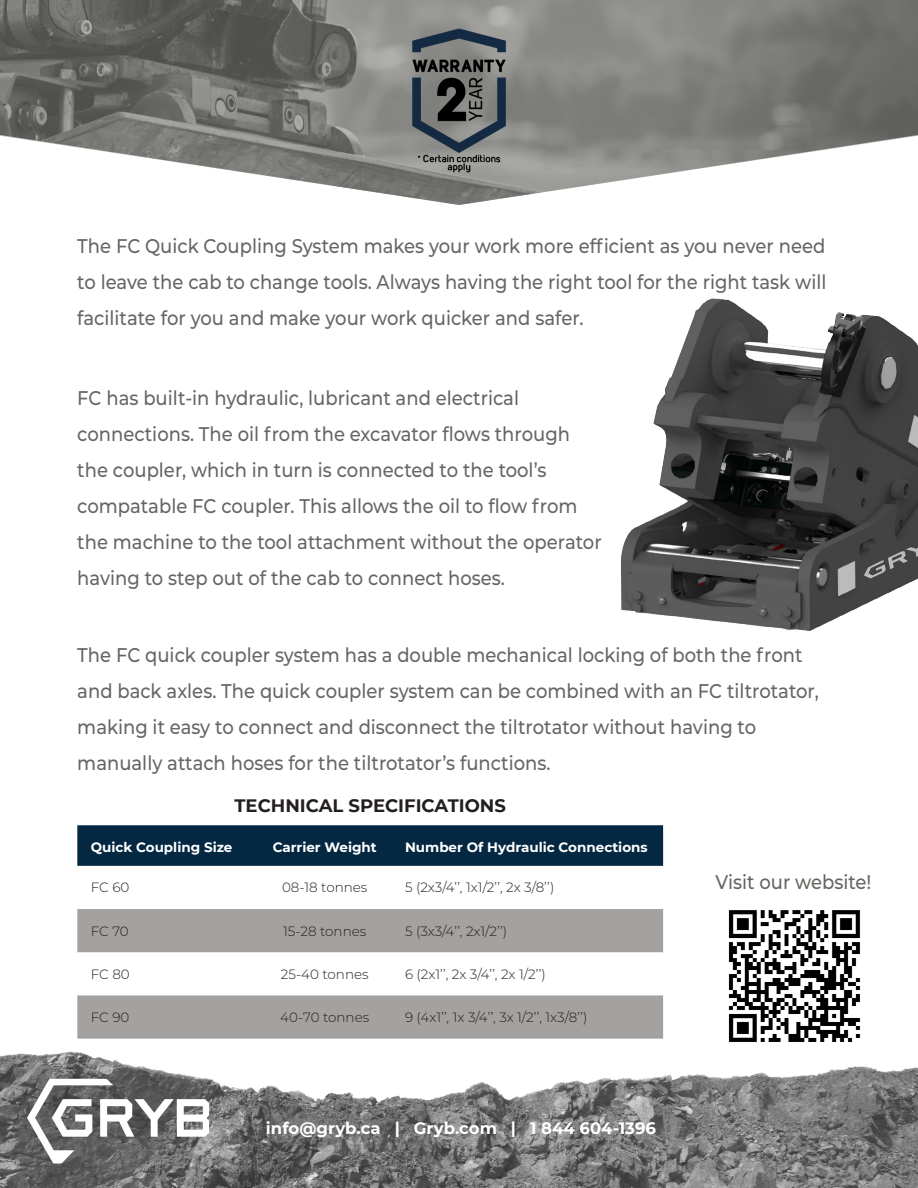
<style>
.page{position:relative;width:918px;height:1188px;background:#fff}
.page>*{position:absolute;margin:0;border:0;box-sizing:border-box;transform-origin:0 0}
.t1{font:500 19.8px/36px "Montserrat";color:#646762;scale:.91 1}
.t2{font:700 18px "Montserrat";color:#231f20}
.t3{font:700 16.5px "Montserrat";color:#fff}
.t4{font:300 13.5px "Montserrat";color:#231f20}
.t5{font:700 13.5px "Montserrat";color:#fff}
</style>
<div class="page">
<img style="left:0;top:996px;width:918px;height:192px">
<svg style="left:0;top:0;width:918px;height:205px"></svg>
<div style="left:77px;top:825px;width:586px;height:41px;background:#042842"></div>
<svg style="left:77px;top:909px;width:586px;height:130px;fill:#a3a2a0"></svg>
<img style="left:361px;top:27px;width:196px;height:146px">
<img style="left:27px;top:1079px;width:182px;height:85px">
<img style="left:621px;top:298px;width:297px;height:333px">
<svg style="left:863px;top:544px;width:55px;height:37px"></svg>
<img style="left:721px;top:910px;width:146px;height:139px">
<p class="t1" style="left:77px;top:227px;width:825px;text-align:justify">The FC Quick Coupling System makes your work more efficient as you never need to leave the cab to change tools. Always having the right tool for the right task will facilitate for you and make your work quicker and safer.</p>
<p class="t1" style="left:77px;top:379px;width:578px">FC has built-in hydraulic, lubricant and electrical connections. The oil from the excavator flows through the coupler, which in turn is connected to the tool’s compatable FC coupler. This allows the oil to flow from the machine to the tool attachment without the operator having to step out of the cab to connect hoses.</p>
<p class="t1" style="left:77px;top:636px;width:816px">The FC quick coupler system has a double mechanical locking of both the front and back axles. The quick coupler system can be combined with an FC tiltrotator, making it easy to connect and disconnect the tiltrotator without having to manually attach hoses for the tiltrotator’s functions.</p>
<p class="t2" style="left:235px;top:792px;width:273px">TECHNICAL SPECIFICATIONS</p>
<p class="t5" style="left:91px;top:837px;width:143px">Quick Coupling Size</p>
<p class="t5" style="left:273px;top:837px;width:106px">Carrier Weight</p>
<p class="t5" style="left:405px;top:837px;width:244px">Number Of Hydraulic Connections</p>
<p class="t4" style="left:91px;top:878px;width:40px">FC 60</p>
<p class="t4" style="left:282px;top:878px;width:87px">08-18 tonnes</p>
<p class="t4" style="left:405px;top:878px;width:151px">5 (2x3/4’’, 1x1/2’’, 2x 3/8’’)</p>
<p class="t4" style="left:91px;top:922px;width:39px">FC 70</p>
<p class="t4" style="left:283px;top:922px;width:85px">15-28 tonnes</p>
<p class="t4" style="left:405px;top:922px;width:104px">5 (3x3/4’’, 2x1/2’’)</p>
<p class="t4" style="left:91px;top:965px;width:40px">FC 80</p>
<p class="t4" style="left:281px;top:965px;width:89px">25-40 tonnes</p>
<p class="t4" style="left:405px;top:965px;width:142px">6 (2x1’’, 2x 3/4’’, 2x 1/2’’)</p>
<p class="t4" style="left:91px;top:1008px;width:40px">FC 90</p>
<p class="t4" style="left:280px;top:1008px;width:90px">40-70 tonnes</p>
<p class="t4" style="left:405px;top:1008px;width:184px">9 (4x1’’, 1x 3/4’’, 3x 1/2’’, 1x3/8’’)</p>
<p class="t3" style="left:266px;top:1116px;width:392px">info@gryb.ca | Gryb.com | 1 844 604-1396</p>
<p class="t1" style="left:716px;top:863px;width:173px">Visit our website!</p>
</div>
